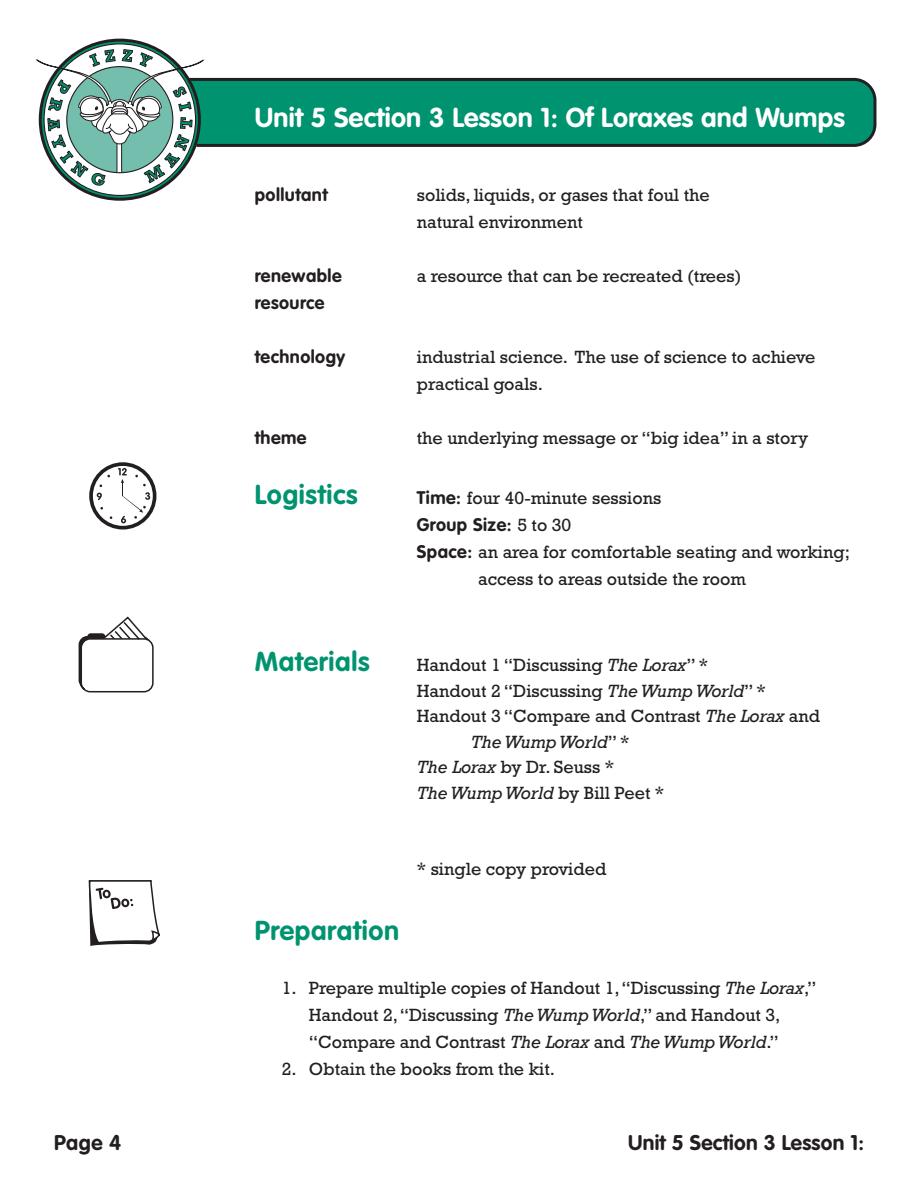
<style>
.page{position:relative;width:918px;height:1188px;background:#fff}
.page>*{position:absolute;margin:0;border:0;box-sizing:border-box;transform-origin:0 0}
.t1{font:700 27px "VAG Rounded";letter-spacing:.01em;color:#fff}
.t2{font:700 27px "VAG Rounded";letter-spacing:.025em;color:#009370}
.t3{font:700 21px "VAG Rounded";letter-spacing:.01em;color:#231f20}
.t4{font:18px/27px "Rockwell";color:#231f20}
.t5{font:700 18px "VAG Rounded";letter-spacing:.025em;color:#231f20}
.t6{font:italic 18px "Rockwell";color:#231f20}
.s1{font-family:"VAG Rounded";font-weight:700}
.s2{font-family:"Rockwell";font-weight:400}
.s3{font-style:italic}
.s4{font-style:normal}
</style>
<div class="page">
<svg style="left:205px;top:77px;width:672px;height:70px;background:#088a6b"></svg>
<svg style="left:35px;top:38px;width:170px;height:163px"></svg>
<svg style="left:89px;top:462px;width:67px;height:68px"></svg>
<svg style="left:79px;top:616px;width:75px;height:76px"></svg>
<svg style="left:89px;top:881px;width:71px;height:65px"></svg>
<p class="t3" style="left:54px;top:1130px;width:69px">Page 4</p>
<h1 class="t1" style="left:255px;top:101px;width:592px">Unit 5 Section 3 Lesson 1: Of Loraxes and Wumps</h1>
<p class="t5" style="left:255px;top:185px;width:74px">pollutant</p>
<p class="t4" style="left:417px;top:182px;width:294px">solids, liquids, or gases that foul the natural environment</p>
<p class="t5" style="left:255px;top:266px;width:88px">renewable</p>
<p class="t4" style="left:417px;top:263px;width:326px">a resource that can be recreated (trees)</p>
<p class="t5" style="left:255px;top:293px;width:71px">resource</p>
<p class="t5" style="left:255px;top:347px;width:92px">technology</p>
<p class="t4" style="left:417px;top:344px;width:400px">industrial science. The use of science to achieve practical goals.</p>
<p class="t5" style="left:255px;top:428px;width:53px">theme</p>
<p class="t4" style="left:417px;top:425px;width:393px">the underlying message or “big idea” in a story</p>
<h1 class="t2" style="left:255px;top:479px;width:104px">Logistics</h1>
<p class="t4" style="left:417px;top:484px;width:246px"><span class="s1">Time:</span> four 40-minute sessions</p>
<p class="t5" style="left:417px;top:514px;width:156px">Group Size: <span class="s2">5 to 30</span></p>
<p class="t4" style="left:478px;top:538px;width:373px;text-indent:-62px"><span class="s1">Space:</span> an area for comfortable seating and working; access to areas outside the room</p>
<h1 class="t2" style="left:255px;top:646px;width:116px">Materials</h1>
<p class="t4" style="left:417px;top:652px;width:293px">Handout 1 “Discussing <span class="s3">The Lorax</span>” *</p>
<p class="t4" style="left:417px;top:677px;width:351px">Handout 2 “Discussing <span class="s3">The Wump World</span>” *</p>
<p class="t4" style="left:417px;top:703px;width:405px">Handout 3 “Compare and Contrast <span class="s3">The Lorax</span> and</p>
<p class="t6" style="left:471px;top:731px;width:160px">The Wump World<span class="s4">” *</span></p>
<p class="t4" style="left:417px;top:754px;width:199px"><span class="s3">The Lorax</span> by Dr. Seuss *</p>
<p class="t6" style="left:417px;top:782px;width:249px">The Wump World <span class="s4">by Bill Peet *</span></p>
<p class="t4" style="left:417px;top:856px;width:191px">* single copy provided</p>
<h1 class="t2" style="left:255px;top:915px;width:146px">Preparation</h1>
<p class="t4" style="left:282px;top:974px;width:536px;text-align:center">1. Prepare multiple copies of Handout 1, “Discussing <span class="s3">The Lorax</span>,”<br>Handout 2, “Discussing <span class="s3">The Wump World</span>,” and Handout 3, “Compare and Contrast <span class="s3">The Lorax</span> and <span class="s3">The Wump World</span>.”</p>
<p class="t4" style="left:282px;top:1055px;width:275px">2. Obtain the books from the kit.</p>
<p class="t3" style="left:628px;top:1130px;width:237px">Unit 5 Section 3 Lesson 1:</p>
</div>
